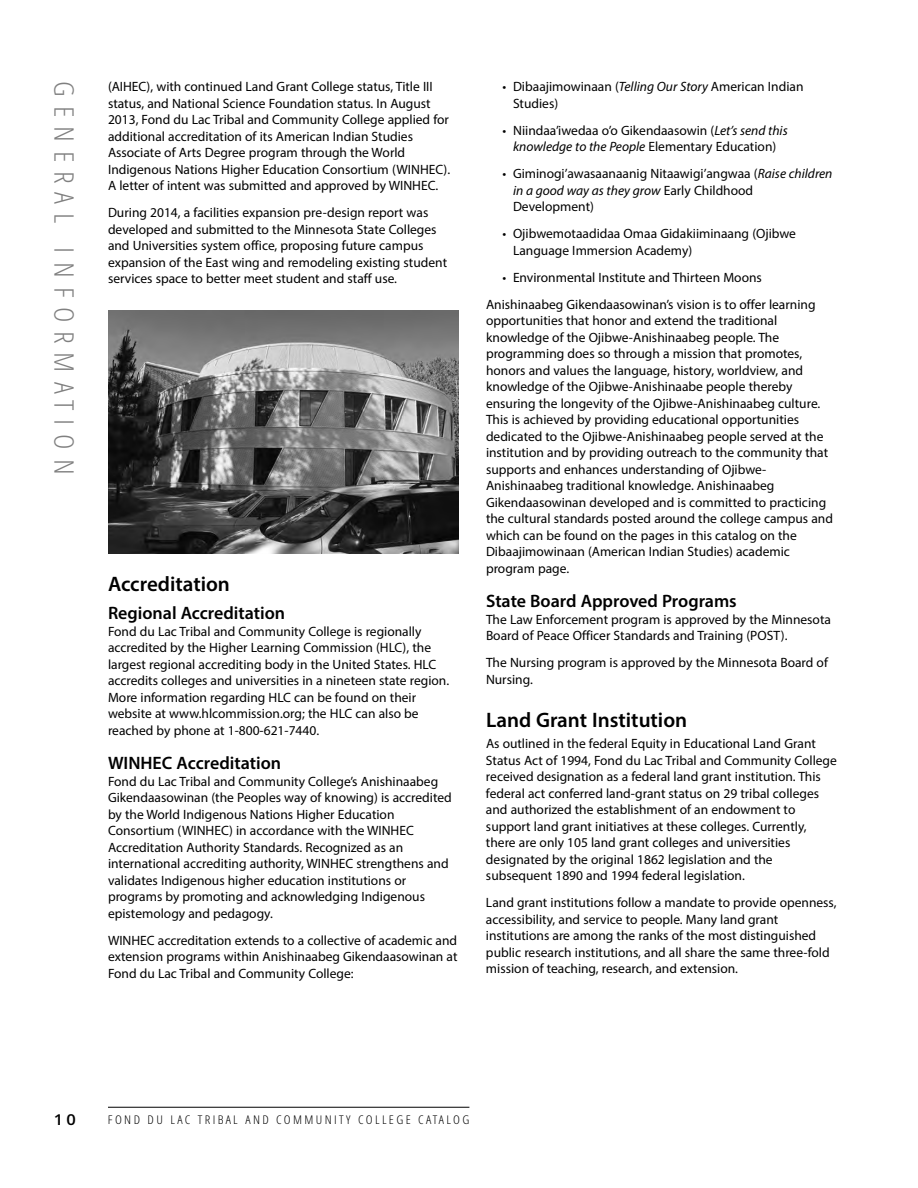
<style>
.page{position:relative;width:918px;height:1188px;background:#fff}
.page>*{position:absolute;margin:0;border:0;box-sizing:border-box;transform-origin:0 0}
.t1{font:300 condensed 27px "Open Sans";letter-spacing:.3em;color:#808080;scale:1.1 1}
.t2{font:600 21px "Myriad Pro";color:#000}
.t3{font:600 18px "Myriad Pro";color:#000}
.t4{font:600 15px "Open Sans";color:#000;scale:1.1 1}
.t5{font:13.5px/16.5px "Myriad Pro";color:#000}
.t6{font:300 condensed 12px "Open Sans";letter-spacing:.18em;color:#000;scale:1.1 1}
.s1{font-style:italic}
</style>
<div class="page">
<hr style="left:108px;top:1107px;width:361px;height:1px;background:#000">
<img style="left:108px;top:310px;width:351px;height:243px">
<p class="t1" style="left:80px;top:81px;width:359px;rotate:90deg">GENERAL INFORMATION</p>
<p class="t5" style="left:108px;top:79px;width:344px">(AIHEC), with continued Land Grant College status, Title III status, and National Science Foundation status. In August 2013, Fond du Lac Tribal and Community College applied for additional accreditation of its American Indian Studies Associate of Arts Degree program through the World Indigenous Nations Higher Education Consortium (WINHEC).<br>A letter of intent was submitted and approved by WINHEC.</p>
<p class="t5" style="left:108px;top:205px;width:341px">During 2014, a facilities expansion pre-design report was developed and submitted to the Minnesota State Colleges and Universities system office, proposing future campus expansion of the East wing and remodeling existing student services space to better meet student and staff use.</p>
<p class="t2" style="left:108px;top:576px;width:123px">Accreditation</p>
<p class="t3" style="left:108px;top:606px;width:179px">Regional Accreditation</p>
<p class="t5" style="left:108px;top:624px;width:343px">Fond du Lac Tribal and Community College is regionally accredited by the Higher Learning Commission (HLC), the largest regional accrediting body in the United States. HLC accredits colleges and universities in a nineteen state region.<br>More information regarding HLC can be found on their website at www.hlcommission.org; the HLC can also be reached by phone at 1-800-621-7440.</p>
<p class="t3" style="left:108px;top:756px;width:175px">WINHEC Accreditation</p>
<p class="t5" style="left:108px;top:774px;width:345px">Fond du Lac Tribal and Community College’s Anishinaabeg Gikendaasowinan (the Peoples way of knowing) is accredited by the World Indigenous Nations Higher Education Consortium (WINHEC) in accordance with the WINHEC Accreditation Authority Standards. Recognized as an international accrediting authority, WINHEC strengthens and validates Indigenous higher education institutions or programs by promoting and acknowledging Indigenous epistemology and pedagogy.</p>
<p class="t5" style="left:108px;top:933px;width:351px;text-align:justify">WINHEC accreditation extends to a collective of academic and extension programs within Anishinaabeg Gikendaasowinan at Fond du Lac Tribal and Community College:</p>
<p class="t5" style="left:513px;top:79px;width:292px;text-indent:-10px">• Dibaajimowinaan (<span class="s1">Telling Our Story</span> American Indian<br>Studies)</p>
<p class="t5" style="left:502px;top:123px;width:287px;text-align:center">• Niindaa’iwedaa o’o Gikendaasowin (<span class="s1">Let’s send this knowledge to the People</span> Elementary Education)</p>
<p class="t5" style="left:513px;top:166px;width:321px;text-indent:-11px">• Giminogi’awasaanaanig Nitaawigi’angwaa (<span class="s1">Raise children in a good way as they grow</span> Early Childhood<br>Development)</p>
<p class="t5" style="left:513px;top:226px;width:284px;text-indent:-11px">• Ojibwemotaadidaa Omaa Gidakiiminaang (Ojibwe<br>Language Immersion Academy)</p>
<p class="t5" style="left:502px;top:270px;width:261px">• Environmental Institute and Thirteen Moons</p>
<p class="t5" style="left:486px;top:297px;width:349px">Anishinaabeg Gikendaasowinan’s vision is to offer learning opportunities that honor and extend the traditional knowledge of the Ojibwe-Anishinaabeg people. The programming does so through a mission that promotes, honors and values the language, history, worldview, and knowledge of the Ojibwe-Anishinaabe people thereby ensuring the longevity of the Ojibwe-Anishinaabeg culture.<br>This is achieved by providing educational opportunities dedicated to the Ojibwe-Anishinaabeg people served at the institution and by providing outreach to the community that supports and enhances understanding of Ojibwe-Anishinaabeg traditional knowledge. Anishinaabeg Gikendaasowinan developed and is committed to practicing the cultural standards posted around the college campus and which can be found on the pages in this catalog on the Dibaajimowinaan (American Indian Studies) academic program page.</p>
<p class="t3" style="left:486px;top:594px;width:252px">State Board Approved Programs</p>
<p class="t5" style="left:486px;top:612px;width:346px">The Law Enforcement program is approved by the Minnesota<br>Board of Peace Officer Standards and Training (POST).</p>
<p class="t5" style="left:486px;top:655px;width:344px">The Nursing program is approved by the Minnesota Board of<br>Nursing.</p>
<p class="t2" style="left:486px;top:712px;width:203px">Land Grant Institution</p>
<p class="t5" style="left:486px;top:736px;width:352px">As outlined in the federal Equity in Educational Land Grant Status Act of 1994, Fond du Lac Tribal and Community College received designation as a federal land grant institution. This federal act conferred land-grant status on 29 tribal colleges and authorized the establishment of an endowment to support land grant initiatives at these colleges. Currently, there are only 105 land grant colleges and universities designated by the original 1862 legislation and the subsequent 1890 and 1994 federal legislation.</p>
<p class="t5" style="left:486px;top:895px;width:352px">Land grant institutions follow a mandate to provide openness, accessibility, and service to people. Many land grant institutions are among the ranks of the most distinguished public research institutions, and all share the same three-fold mission of teaching, research, and extension.</p>
<p class="t4" style="left:54px;top:1111px;width:21px">10</p>
<p class="t6" style="left:108px;top:1113px;width:330px">FOND DU LAC TRIBAL AND COMMUNITY COLLEGE CATALOG</p>
</div>
